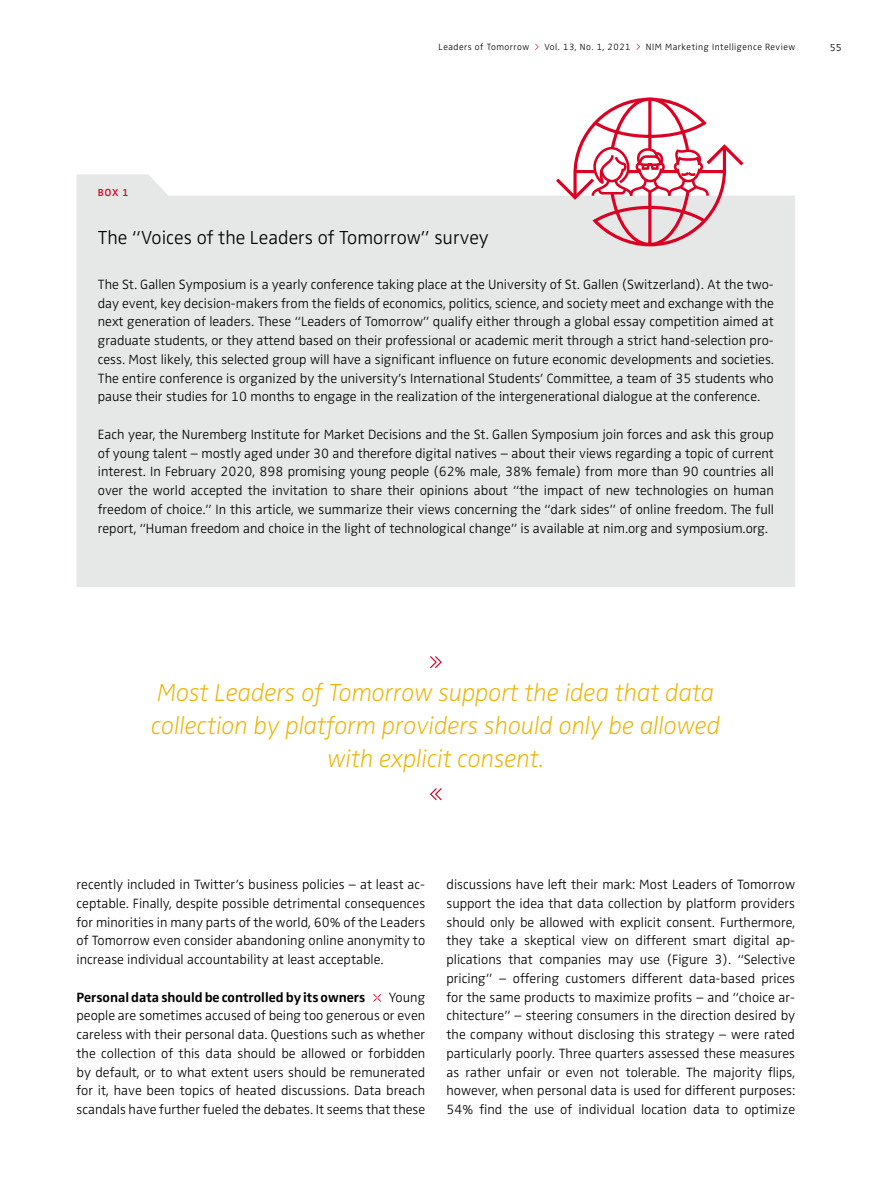
<style>
.page{position:relative;width:893px;height:1191px;background:#fff}
.page>*{position:absolute;margin:0;border:0;box-sizing:border-box;transform-origin:0 0}
.t1{font:italic 300 expanded 25.5px/33px "Zwo OT";letter-spacing:-.01em;color:#ecb507;text-align:center}
.t2{font:300 19.5px "Zwo OT";color:#000}
.t3{font:300 13.8px/18.8px "Zwo OT";color:#000;text-align:justify}
.t4{font:700 13.8px "Zwo OT";color:#000}
.t5{font:600 10.5px "Zwo OT";color:#dc0023}
.t6{font:300 10.5px "Zwo OT";color:#000}
.t7{font:300 9.3px "Zwo OT";letter-spacing:.05em;color:#000}
</style>
<div class="page">
<div style="left:77px;top:174px;width:718px;height:413px;background:#e6e7e7"></div>
<svg style="left:373px;top:994px;width:8px;height:7px"></svg>
<svg style="left:430px;top:656px;width:12px;height:12px"></svg>
<svg style="left:430px;top:788px;width:12px;height:12px"></svg>
<svg style="left:556px;top:97px;width:187px;height:151px"></svg>
<svg style="left:535px;top:44px;width:4px;height:6px"></svg>
<p class="t7" style="left:439px;top:41px;width:92px">Leaders of Tomorrow</p>
<p class="t7" style="left:544px;top:41px;width:88px">Vol. 13, No. 1, 2021</p>
<p class="t7" style="left:646px;top:41px;width:151px">NIM Marketing Intelligence Review</p>
<p class="t6" style="left:830px;top:41px;width:14px">55</p>
<p class="t5" style="left:98px;top:186px;width:32px">BOX 1</p>
<h2 class="t2" style="left:98px;top:226px;width:392px">The “Voices of the Leaders of Tomorrow” survey</h2>
<p class="t3" style="left:98px;top:275px;width:678px">The St. Gallen Symposium is a yearly conference taking place at the University of St. Gallen (Switzerland). At the two&shy;day event, key decision-makers from the fields of economics, politics, science, and society meet and exchange with the next generation of leaders. These “Leaders of Tomorrow” qualify either through a global essay competition aimed at graduate students, or they attend based on their professional or academic merit through a strict hand-selection pro&shy;cess. Most likely, this selected group will have a significant influence on future economic developments and societies.<br>The entire conference is organized by the university’s International Students’ Committee, a team of 35 students who pause their studies for 10 months to engage in the realization of the intergenerational dialogue at the conference.</p>
<p class="t3" style="left:98px;top:425px;width:678px">Each year, the Nuremberg Institute for Market Decisions and the St. Gallen Symposium join forces and ask this group of young talent – mostly aged under 30 and therefore digital natives – about their views regarding a topic of current interest. In February 2020, 898 promising young people (62% male, 38% female) from more than 90 countries all over the world accepted the invitation to share their opinions about “the impact of new technologies on human freedom of choice.” In this article, we summarize their views concerning the “dark sides” of online freedom. The full report, “Human freedom and choice in the light of technological change” is available at nim.org and symposium.org.</p>
<h1 class="t1" style="left:151px;top:677px;width:571px">Most Leaders of Tomorrow support the idea that data collection by platform providers should only be allowed with explicit consent.</h1>
<p class="t3" style="left:77px;top:875px;width:350px">recently included in Twitter’s business policies – at least ac&shy;ceptable. Finally, despite possible detrimental consequences for minorities in many parts of the world, 60% of the Leaders of Tomorrow even consider abandoning online anonymity to increase individual accountability at least acceptable.</p>
<p class="t4" style="left:77px;top:989px;width:290px">Personal data should be controlled by its owners</p>
<p class="t3" style="left:77px;top:988px;width:350px;text-indent:312px">Young people are sometimes accused of being too generous or even careless with their personal data. Questions such as whether the collection of this data should be allowed or forbidden by default, or to what extent users should be remunerated for it, have been topics of heated discussions. Data breach scandals have further fueled the debates. It seems that these</p>
<p class="t3" style="left:446px;top:875px;width:350px">discussions have left their mark: Most Leaders of Tomorrow support the idea that data collection by platform providers should only be allowed with explicit consent. Furthermore, they take a skeptical view on different smart digital ap&shy;plications that companies may use (Figure 3). “Selective pricing” – offering customers different data-based prices for the same products to maximize profits – and “choice ar&shy;chitecture” – steering consumers in the direction desired by the company without disclosing this strategy – were rated particularly poorly. Three quarters assessed these measures as rather unfair or even not tolerable. The majority flips, however, when personal data is used for different purposes:<br>54% find the use of individual location data to optimize</p>
</div>
